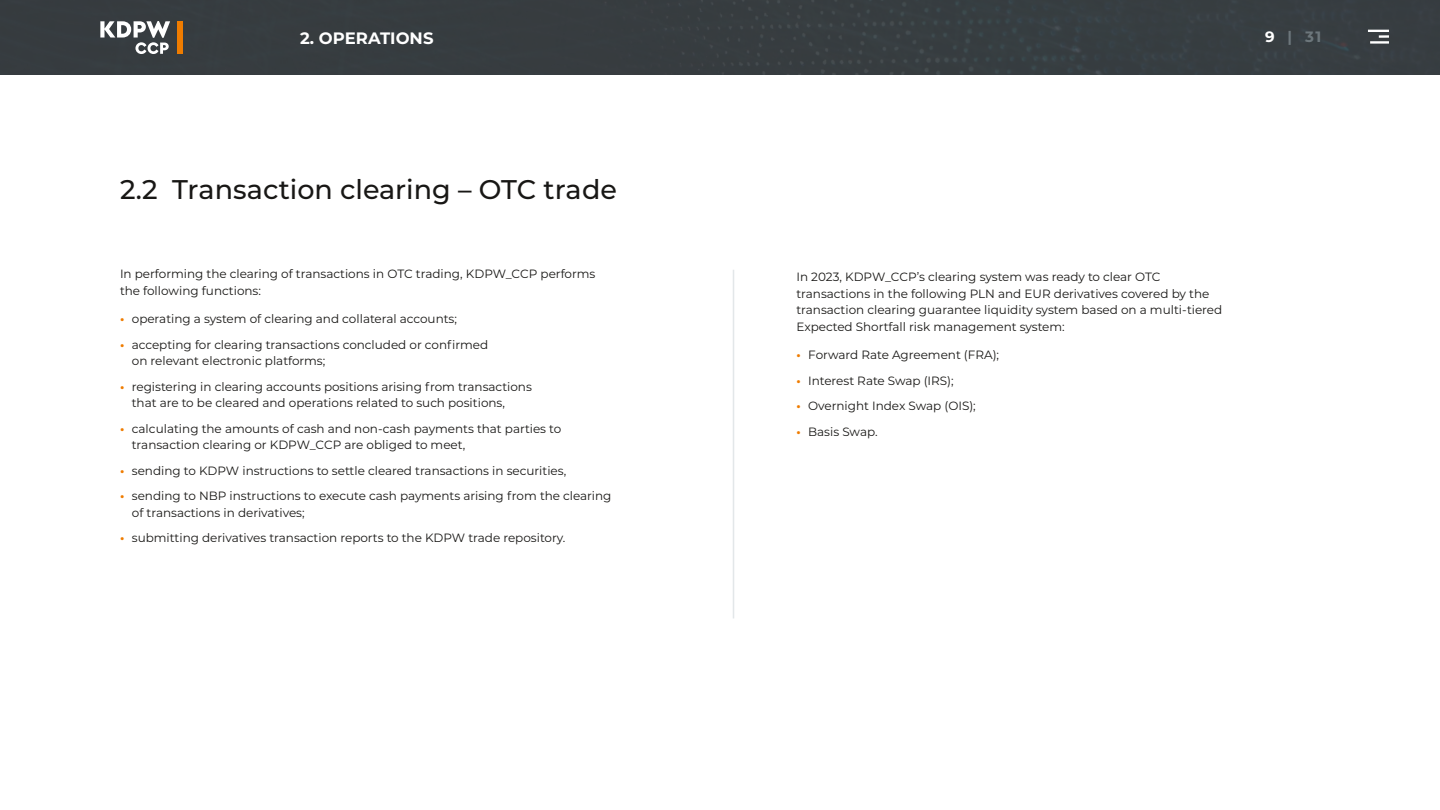
<style>
.page{position:relative;width:1440px;height:810px;background:#fff}
.page>*{position:absolute;margin:0;border:0;box-sizing:border-box;transform-origin:0 0}
.t1{font:500 27px "Montserrat";color:#181715}
.t2{font:700 16.5px "Montserrat";color:#fff}
.t3{font:700 15px "Montserrat";color:#6d777c}
.t4{font:12px/16.5px "Montserrat";color:#181715}
.s1{color:#fff}
.s2{font-weight:700;color:#ef7c00}
</style>
<div class="page">
<div style="left:0;top:0;width:1440px;height:75px;background:#373d40"></div>
<hr style="left:1368px;top:30px;width:21px;height:2px;background:#fff">
<svg style="left:1379px;top:35px;width:10px;height:3px"></svg>
<hr style="left:1370px;top:41px;width:19px;height:3px;background:#fff">
<svg style="left:100px;top:21px;width:70px;height:33px"></svg>
<div style="left:178px;top:21px;width:5px;height:33px;background:#ef7c00"></div>
<hr style="left:733px;top:270px;width:1px;height:348px;background:#e3e7e9">
<h2 class="t2" style="left:300px;top:28px;width:135px">2. OPERATIONS</h2>
<p class="t3" style="left:1265px;top:27px;width:58px"><span class="s1">9</span>|31</p>
<h1 class="t1" style="left:120px;top:173px;width:498px">2.2 Transaction clearing – OTC trade</h1>
<p class="t4" style="left:120px;top:266px;width:477px">In performing the clearing of transactions in OTC trading, KDPW_CCP performs the following functions:</p>
<p class="t4" style="left:120px;top:311px;width:339px"><span class="s2">•</span> operating a system of clearing and collateral accounts;</p>
<p class="t4" style="left:132px;top:336px;width:358px;text-indent:-12px"><span class="s2">•</span> accepting for clearing transactions concluded or confirmed on relevant electronic platforms;</p>
<p class="t4" style="left:132px;top:378px;width:402px;text-indent:-12px"><span class="s2">•</span> registering in clearing accounts positions arising from transactions that are to be cleared and operations related to such positions,</p>
<p class="t4" style="left:132px;top:420px;width:431px;text-indent:-12px"><span class="s2">•</span> calculating the amounts of cash and non-cash payments that parties to transaction clearing or KDPW_CCP are obliged to meet,</p>
<p class="t4" style="left:120px;top:462px;width:448px"><span class="s2">•</span> sending to KDPW instructions to settle cleared transactions in securities,</p>
<p class="t4" style="left:132px;top:488px;width:481px;text-indent:-12px"><span class="s2">•</span> sending to NBP instructions to execute cash payments arising from the clearing of transactions in derivatives;</p>
<p class="t4" style="left:120px;top:530px;width:447px"><span class="s2">•</span> submitting derivatives transaction reports to the KDPW trade repository.</p>
<p class="t4" style="left:796px;top:269px;width:427px">In 2023, KDPW_CCP’s clearing system was ready to clear OTC transactions in the following PLN and EUR derivatives covered by the transaction clearing guarantee liquidity system based on a multi-tiered Expected Shortfall risk management system:</p>
<p class="t4" style="left:796px;top:347px;width:204px"><span class="s2">•</span> Forward Rate Agreement (FRA);</p>
<p class="t4" style="left:796px;top:372px;width:159px"><span class="s2">•</span> Interest Rate Swap (IRS);</p>
<p class="t4" style="left:796px;top:398px;width:181px"><span class="s2">•</span> Overnight Index Swap (OIS);</p>
<p class="t4" style="left:796px;top:423px;width:83px"><span class="s2">•</span> Basis Swap.</p>
</div>
